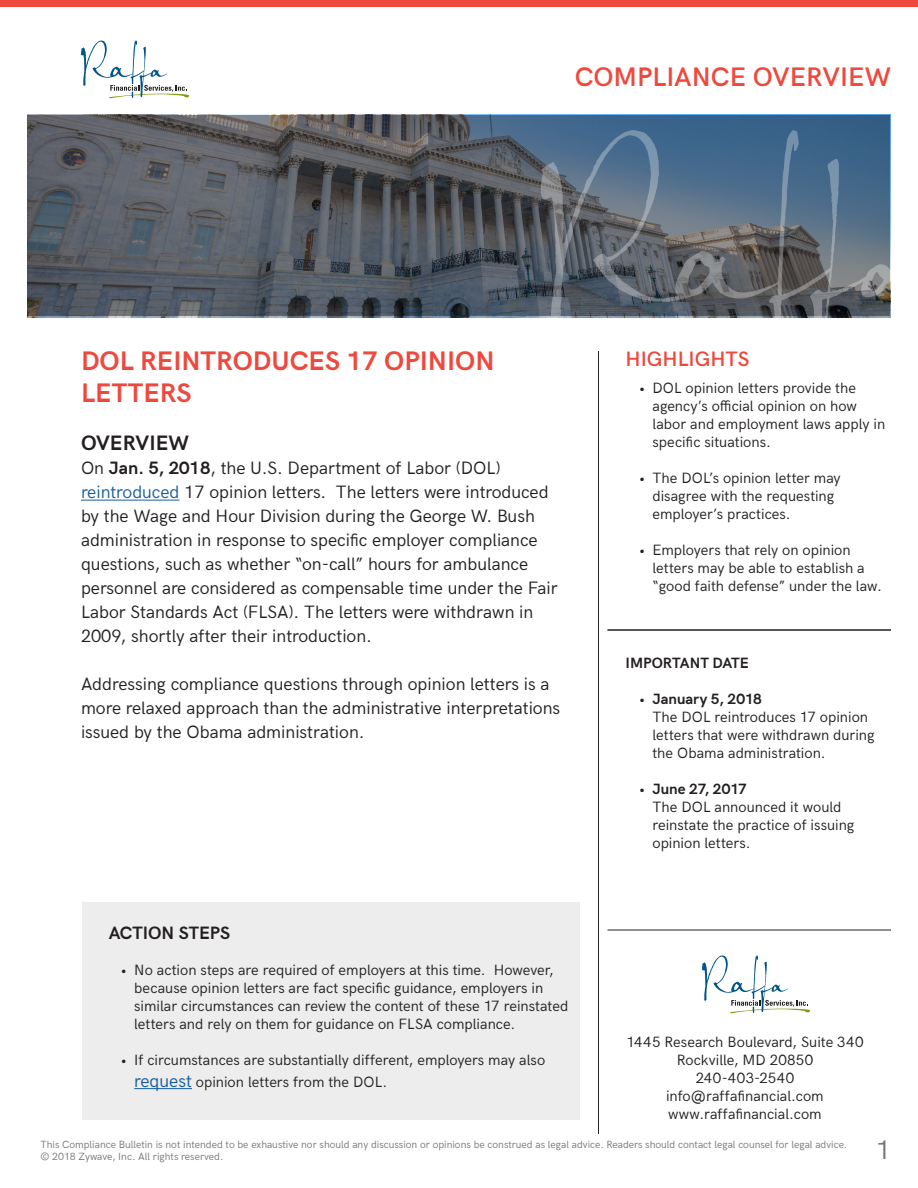
<style>
.page{position:relative;width:918px;height:1188px;background:#fff}
.page>*{position:absolute;margin:0;border:0;box-sizing:border-box;transform-origin:0 0}
.t1{font:700 27px/32.4px "HK Grotesk";color:#ef483c}
.t2{font:600 27px "HK Grotesk";color:#ef483c}
.t3{font:27px "HK Grotesk";color:#777779}
.t4{font:600 21px "HK Grotesk";color:#ef483c}
.t5{font:700 21px "HK Grotesk";color:#231f20}
.t6{font:18px/24px "HK Grotesk";color:#231f20}
.t7{font:700 18px "HK Grotesk";color:#231f20}
.t8{font:15px/18px "HK Grotesk";color:#231f20;text-align:center}
.t9{font:700 15px "HK Grotesk";color:#231f20}
.t10{font:10.5px/12px "HK Grotesk";color:#777779}
.s1{font-weight:700}
.s2{color:#175d9e}
.s3{font-weight:400}
.s4{font-size:18px;color:#175d9e}
</style>
<div class="page">
<div style="left:0;top:0;width:918px;height:7px;background:#ef483c"></div>
<svg style="left:81px;top:40px;width:108px;height:58px"></svg>
<svg style="left:28px;top:116px;width:862px;height:200px"></svg>
<hr style="left:598px;top:351px;width:1px;height:783px;background:#231f20">
<svg style="left:702px;top:955px;width:108px;height:58px"></svg>
<hr style="left:608px;top:930px;width:283px;height:1px;background:#231f20">
<svg style="left:540px;top:129px;width:351px;height:188px"></svg>
<div style="left:82px;top:903px;width:498px;height:217px;background:#ecedec"></div>
<hr style="left:134px;top:1088px;width:58px;height:1px;background:#175d9e">
<hr style="left:81px;top:500px;width:98px;height:1px;background:#175d9e">
<hr style="left:608px;top:630px;width:283px;height:1px;background:#231f20">
<h1 class="t2" style="left:575px;top:57px;width:318px">COMPLIANCE OVERVIEW</h1>
<p class="t1" style="left:81px;top:342px;width:415px">DOL REINTRODUCES 17 OPINION<br>LETTERS</p>
<p class="t5" style="left:81px;top:427px;width:110px">OVERVIEW</p>
<p class="t6" style="left:81px;top:455px;width:478px">On <span class="s1">Jan. 5, 2018</span>, the U.S. Department of Labor (DOL) <span class="s2">reintroduced</span> 17 opinion letters. The letters were introduced by the Wage and Hour Division during the George W. Bush administration in response to specific employer compliance questions, such as whether “on-call” hours for ambulance personnel are considered as compensable time under the Fair Labor Standards Act (FLSA). The letters were withdrawn in 2009, shortly after their introduction.</p>
<p class="t6" style="left:81px;top:671px;width:481px">Addressing compliance questions through opinion letters is a more relaxed approach than the administrative interpretations issued by the Obama administration.</p>
<h2 class="t4" style="left:626px;top:343px;width:125px">HIGHLIGHTS</h2>
<p class="t8" style="left:639px;top:378px;width:218px">• DOL opinion letters provide the</p>
<p class="t8" style="left:652px;top:396px;width:206px">agency’s official opinion on how</p>
<p class="t8" style="left:652px;top:414px;width:234px">labor and employment laws apply in</p>
<p class="t8" style="left:652px;top:432px;width:120px">specific situations.</p>
<p class="t8" style="left:639px;top:468px;width:203px">• The DOL’s opinion letter may</p>
<p class="t8" style="left:652px;top:486px;width:183px">disagree with the requesting</p>
<p class="t8" style="left:652px;top:504px;width:140px">employer’s practices.</p>
<p class="t8" style="left:639px;top:540px;width:213px">• Employers that rely on opinion</p>
<p class="t8" style="left:652px;top:558px;width:214px">letters may be able to establish a</p>
<p class="t8" style="left:652px;top:576px;width:231px">“good faith defense” under the law.</p>
<p class="t9" style="left:626px;top:651px;width:125px">IMPORTANT DATE</p>
<p class="t9" style="left:639px;top:687px;width:124px"><span class="s3">•</span> January 5, 2018</p>
<p class="t8" style="left:652px;top:707px;width:217px">The DOL reintroduces 17 opinion</p>
<p class="t8" style="left:652px;top:725px;width:224px">letters that were withdrawn during</p>
<p class="t8" style="left:652px;top:743px;width:175px">the Obama administration.</p>
<p class="t9" style="left:639px;top:777px;width:109px"><span class="s3">•</span> June 27, 2017</p>
<p class="t8" style="left:652px;top:797px;width:190px">The DOL announced it would</p>
<p class="t8" style="left:652px;top:815px;width:203px">reinstate the practice of issuing</p>
<p class="t8" style="left:652px;top:833px;width:100px">opinion letters.</p>
<p class="t7" style="left:109px;top:920px;width:123px">ACTION STEPS</p>
<p class="t8" style="left:121px;top:960px;width:435px">• No action steps are required of employers at this time. However,</p>
<p class="t8" style="left:134px;top:978px;width:411px">because opinion letters are fact specific guidance, employers in</p>
<p class="t8" style="left:134px;top:996px;width:436px">similar circumstances can review the content of these 17 reinstated</p>
<p class="t8" style="left:134px;top:1014px;width:383px">letters and rely on them for guidance on FLSA compliance.</p>
<p class="t8" style="left:121px;top:1050px;width:426px">• If circumstances are substantially different, employers may also</p>
<p class="t8" style="left:134px;top:1071px;width:255px"><span class="s4">request</span> opinion letters from the DOL.</p>
<p class="t8" style="left:626px;top:1032px;width:239px">1445 Research Boulevard, Suite 340<br>Rockville, MD 20850<br>240-403-2540 info@raffafinancial.com www.raffafinancial.com</p>
<p class="t10" style="left:40px;top:1138px;width:808px">This Compliance Bulletin is not intended to be exhaustive nor should any discussion or opinions be construed as legal advice. Readers should contact legal counsel for legal advice. © 2018 Zywave, Inc. All rights reserved.</p>
<h1 class="t3" style="left:876px;top:1129px;width:17px">1</h1>
</div>
